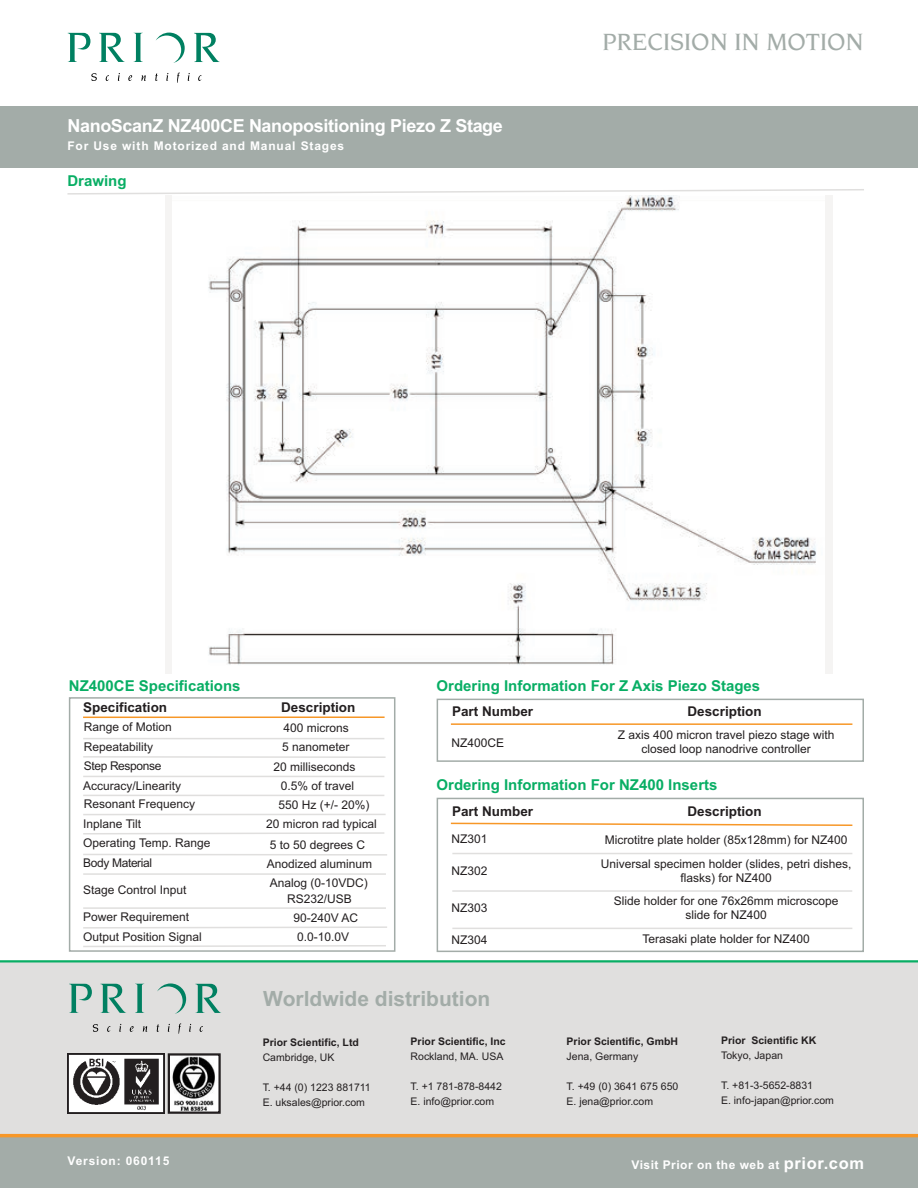
<style>
.page{position:relative;width:918px;height:1188px;background:#fff}
.page>*{position:absolute;margin:0;border:0;box-sizing:border-box;transform-origin:0 0}
.t1{font:500 25.5px "Novarese";color:#a3aca8}
.t2{font:700 21px "Arial";color:#a3aca8}
.t3{font:700 18px "Arial";letter-spacing:-.02em;color:#fff}
.t4{font:700 15px "Arial";color:#08ae64}
.t5{font:700 13.5px "Arial";color:#231f20}
.t6{font:12px/14.4px "Arial";color:#231f20;text-align:center}
.t7{font:700 12px "Arial";letter-spacing:.07em;color:#fff}
.t8{font:700 12px "Arial";letter-spacing:.04em;color:#fff}
.t9{font:12px "Arial";letter-spacing:-.03em;color:#231f20}
.t10{font:10.5px/15px "Arial";color:#231f20}
.t11{font:700 10.5px "Arial";color:#231f20}
.s1{font-size:16.5px}
</style>
<div class="page">
<div style="left:0;top:106px;width:918px;height:62px;background:#a3aca8"></div>
<svg style="left:68px;top:33px;width:22px;height:29px"></svg>
<svg style="left:99px;top:33px;width:26px;height:29px"></svg>
<svg style="left:134px;top:33px;width:9px;height:29px"></svg>
<svg style="left:91px;top:73px;width:6px;height:8px"></svg>
<svg style="left:106px;top:75px;width:3px;height:6px"></svg>
<svg style="left:118px;top:73px;width:2px;height:8px"></svg>
<svg style="left:128px;top:75px;width:4px;height:6px"></svg>
<svg style="left:141px;top:75px;width:5px;height:6px"></svg>
<svg style="left:155px;top:73px;width:3px;height:8px"></svg>
<svg style="left:166px;top:73px;width:2px;height:8px"></svg>
<svg style="left:177px;top:73px;width:3px;height:9px"></svg>
<svg style="left:188px;top:73px;width:2px;height:8px"></svg>
<svg style="left:198px;top:75px;width:3px;height:6px"></svg>
<svg style="left:156px;top:33px;width:29px;height:30px"></svg>
<svg style="left:194px;top:33px;width:26px;height:29px"></svg>
<div style="left:165px;top:195px;width:667px;height:479px;background:#f5f4f3"></div>
<img style="left:173px;top:195px;width:651px;height:479px">
<div style="left:0;top:962px;width:918px;height:175px;background:#e0dfde"></div>
<div style="left:0;top:1136px;width:918px;height:52px;background:#a3aca8"></div>
<hr style="left:0;top:960px;width:918px;height:2px;background:#08ae64">
<hr style="left:0;top:1134px;width:918px;height:3px;background:#f79727">
<div style="left:69px;top:697px;width:326px;height:255px;border:2px solid #a3aca8"></div>
<hr style="left:83px;top:716px;width:302px;height:2px;background:#f79727">
<hr style="left:83px;top:738px;width:301px;height:1px;background:#e0dfde">
<svg style="left:67px;top:189px;width:797px;height:6px"></svg>
<hr style="left:83px;top:756px;width:303px;height:2px;background:#e0dfde">
<hr style="left:83px;top:776px;width:301px;height:1px;background:#e0dfde">
<hr style="left:83px;top:795px;width:301px;height:1px;background:#e0dfde">
<hr style="left:83px;top:814px;width:303px;height:1px;background:#e0dfde">
<svg style="left:83px;top:832px;width:302px;height:3px"></svg>
<hr style="left:83px;top:854px;width:304px;height:2px;background:#e0dfde">
<hr style="left:83px;top:873px;width:303px;height:2px;background:#e0dfde">
<hr style="left:83px;top:907px;width:303px;height:2px;background:#e0dfde">
<svg style="left:83px;top:926px;width:304px;height:3px"></svg>
<svg style="left:83px;top:945px;width:303px;height:2px"></svg>
<div style="left:437px;top:699px;width:427px;height:63px;border:2px solid #a3aca8"></div>
<hr style="left:451px;top:723px;width:401px;height:2px;background:#f79727">
<div style="left:437px;top:798px;width:427px;height:154px;border:2px solid #a3aca8"></div>
<svg style="left:450px;top:822px;width:403px;height:4px"></svg>
<hr style="left:452px;top:853px;width:400px;height:1px;background:#e0dfde">
<hr style="left:452px;top:890px;width:400px;height:2px;background:#e0dfde">
<hr style="left:452px;top:928px;width:400px;height:1px;background:#e0dfde">
<svg style="left:69px;top:984px;width:23px;height:29px"></svg>
<svg style="left:100px;top:984px;width:26px;height:29px"></svg>
<svg style="left:135px;top:984px;width:9px;height:29px"></svg>
<svg style="left:93px;top:1024px;width:5px;height:8px"></svg>
<svg style="left:107px;top:1026px;width:3px;height:6px"></svg>
<svg style="left:119px;top:1024px;width:2px;height:8px"></svg>
<svg style="left:130px;top:1026px;width:4px;height:6px"></svg>
<svg style="left:143px;top:1026px;width:4px;height:6px"></svg>
<svg style="left:157px;top:1024px;width:2px;height:8px"></svg>
<svg style="left:168px;top:1024px;width:2px;height:8px"></svg>
<svg style="left:179px;top:1023px;width:2px;height:10px"></svg>
<svg style="left:189px;top:1024px;width:2px;height:8px"></svg>
<svg style="left:157px;top:983px;width:29px;height:31px"></svg>
<svg style="left:195px;top:984px;width:26px;height:29px"></svg>
<img style="left:171px;top:1056px;width:47px;height:55px">
<div style="left:168px;top:1053px;width:53px;height:61px;border:2px solid #231f20"></div>
<img style="left:67px;top:1053px;width:97px;height:61px">
<h3 class="t3" style="left:67px;top:115px;width:437px">NanoScanZ NZ400CE Nanopositioning Piezo Z Stage</h3>
<p class="t7" style="left:67px;top:139px;width:278px">For Use with Motorized and Manual Stages</p>
<p class="t4" style="left:67px;top:172px;width:61px">Drawing</p>
<h1 class="t1" style="left:602px;top:32px;width:263px">PRECISION IN MOTION</h1>
<p class="t4" style="left:69px;top:677px;width:173px">NZ400CE Specifications</p>
<p class="t5" style="left:83px;top:699px;width:86px">Specification</p>
<p class="t5" style="left:281px;top:700px;width:76px">Description</p>
<p class="t6" style="left:84px;top:719px;width:90px">Range of Motion</p>
<p class="t6" style="left:284px;top:720px;width:67px">400 microns</p>
<p class="t6" style="left:84px;top:740px;width:71px">Repeatability</p>
<p class="t6" style="left:282px;top:740px;width:69px">5 nanometer</p>
<p class="t9" style="left:84px;top:759px;width:79px">Step Response</p>
<p class="t6" style="left:274px;top:759px;width:84px">20 milliseconds</p>
<p class="t6" style="left:83px;top:778px;width:100px">Accuracy/Linearity</p>
<p class="t6" style="left:281px;top:778px;width:75px">0.5% of travel</p>
<p class="t6" style="left:84px;top:797px;width:113px">Resonant Frequency</p>
<p class="t6" style="left:279px;top:798px;width:93px">550 Hz (+/- 20%)</p>
<p class="t6" style="left:83px;top:816px;width:60px">Inplane Tilt</p>
<p class="t6" style="left:266px;top:817px;width:112px">20 micron rad typical</p>
<p class="t6" style="left:83px;top:836px;width:129px">Operating Temp. Range</p>
<p class="t6" style="left:270px;top:837px;width:97px">5 to 50 degrees C</p>
<p class="t9" style="left:83px;top:856px;width:71px">Body Material</p>
<p class="t6" style="left:267px;top:854px;width:107px;line-height:19.2px;text-align:left">Anodized aluminum<br>Analog (0-10VDC)</p>
<p class="t6" style="left:287px;top:892px;width:66px">RS232/USB</p>
<p class="t6" style="left:83px;top:883px;width:105px">Stage Control Input</p>
<p class="t6" style="left:83px;top:910px;width:108px">Power Requirement</p>
<p class="t6" style="left:293px;top:910px;width:66px">90-240V AC</p>
<p class="t6" style="left:83px;top:930px;width:120px">Output Position Signal</p>
<p class="t6" style="left:297px;top:929px;width:54px">0.0-10.0V</p>
<p class="t4" style="left:437px;top:677px;width:325px">Ordering Information For Z Axis Piezo Stages</p>
<p class="t6" style="left:618px;top:727px;width:218px">Z axis 400 micron travel piezo stage with closed loop nanodrive controller</p>
<p class="t5" style="left:452px;top:703px;width:83px">Part Number</p>
<p class="t5" style="left:687px;top:703px;width:76px">Description</p>
<p class="t6" style="left:452px;top:736px;width:54px">NZ400CE</p>
<p class="t4" style="left:437px;top:776px;width:282px">Ordering Information For NZ400 Inserts</p>
<p class="t5" style="left:452px;top:804px;width:83px">Part Number</p>
<p class="t5" style="left:687px;top:804px;width:76px">Description</p>
<p class="t6" style="left:452px;top:831px;width:38px">NZ301</p>
<p class="t6" style="left:601px;top:828px;width:252px;line-height:23.9px">Microtitre plate holder (85x128mm) for NZ400<br>Universal specimen holder (slides, petri dishes,</p>
<p class="t6" style="left:680px;top:871px;width:93px">flasks) for NZ400</p>
<p class="t6" style="left:451px;top:863px;width:38px">NZ302</p>
<p class="t6" style="left:614px;top:894px;width:226px">Slide holder for one 76x26mm microscope slide for NZ400</p>
<p class="t6" style="left:452px;top:901px;width:38px">NZ303</p>
<p class="t6" style="left:451px;top:933px;width:38px">NZ304</p>
<p class="t6" style="left:642px;top:932px;width:169px">Terasaki plate holder for NZ400</p>
<h2 class="t2" style="left:263px;top:986px;width:229px">Worldwide distribution</h2>
<p class="t11" style="left:263px;top:1037px;width:98px">Prior Scientific, Ltd</p>
<p class="t10" style="left:263px;top:1050px;width:73px">Cambridge, UK</p>
<p class="t10" style="left:263px;top:1080px;width:110px">T. +44 (0) 1223 881711<br>E. uksales@prior.com</p>
<p class="t11" style="left:411px;top:1035px;width:97px">Prior Scientific, Inc</p>
<p class="t10" style="left:411px;top:1049px;width:94px">Rockland, MA. USA</p>
<p class="t10" style="left:411px;top:1079px;width:93px">T. +1 781-878-8442<br>E. info@prior.com</p>
<p class="t11" style="left:567px;top:1035px;width:113px">Prior Scientific, GmbH</p>
<p class="t10" style="left:567px;top:1049px;width:73px">Jena, Germany</p>
<p class="t10" style="left:567px;top:1079px;width:113px">T. +49 (0) 3641 675 650<br>E. jena@prior.com</p>
<p class="t11" style="left:721px;top:1034px;width:97px">Prior Scientific KK</p>
<p class="t10" style="left:721px;top:1048px;width:63px">Tokyo, Japan</p>
<p class="t10" style="left:721px;top:1078px;width:114px">T. +81-3-5652-8831<br>E. info-japan@prior.com</p>
<p class="t7" style="left:68px;top:1154px;width:103px">Version: 060115</p>
<p class="t8" style="left:631px;top:1157px;width:234px">Visit Prior on the web at <span class="s1">prior.com</span></p>
</div>
